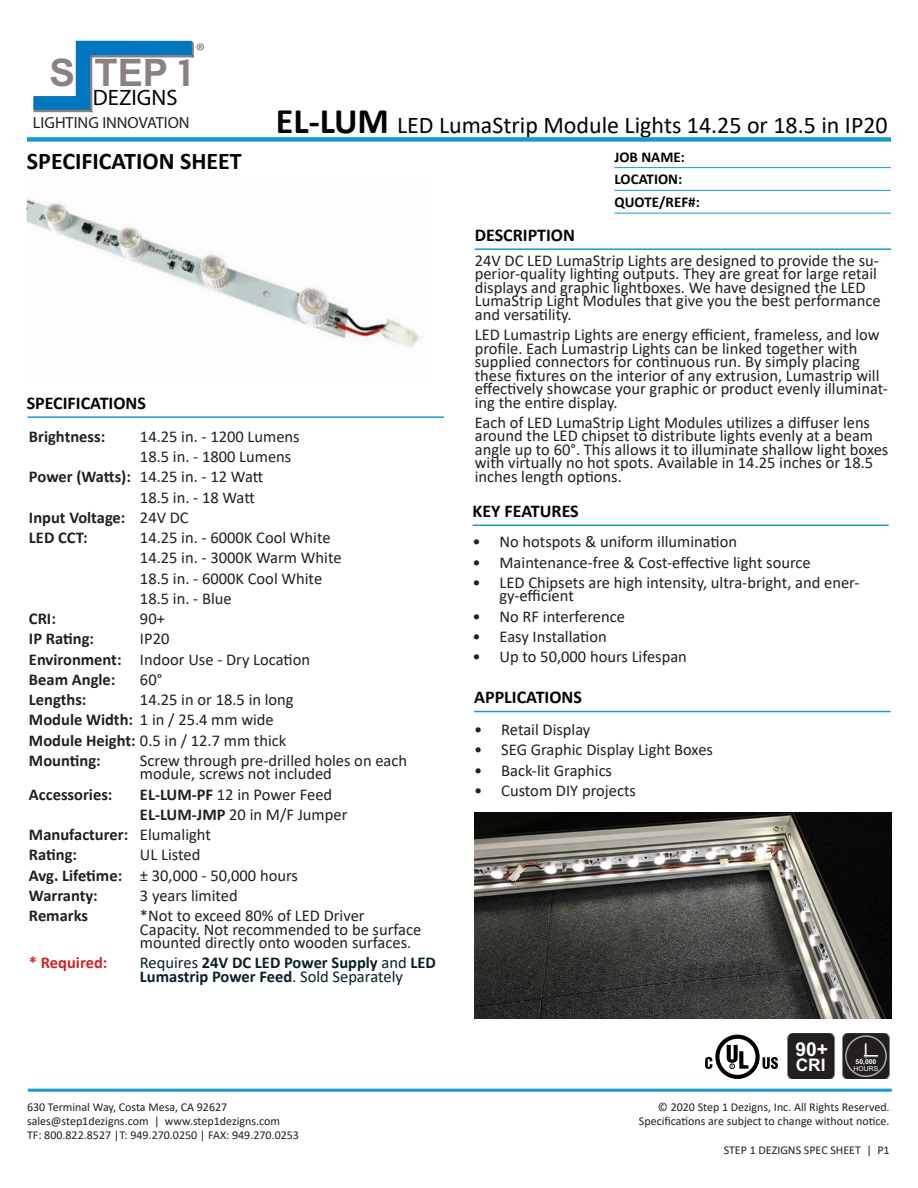
<style>
.page{position:relative;width:918px;height:1188px;background:#fff}
.page>*{position:absolute;margin:0;border:0;box-sizing:border-box;transform-origin:0 0}
.t1{font:700 37.95px "Arial";color:#8b8180}
.t2{font:24px "Calibri";color:#040503}
.t3{font:700 24px "Calibri";color:#040503}
.t4{font:22.35px "Avenir Next";color:#040503}
.t5{font:21.45px "Avenir Next";color:#6c6d70}
.t6{font:700 19.35px "Arial";color:#fff}
.t7{font:700 18px "Calibri";color:#040503}
.t8{font:700 17.4px "Arial";color:#fff}
.t9{font:16.5px/13.5px "Calibri";color:#231f20}
.t10{font:700 16.5px "Calibri";color:#231f20}
.t11{font:700 16.5px/13.5px "Calibri";color:#072127}
.t12{font:700 16.5px "Calibri";color:#d1232a}
.t13{font:16.05px "Avenir Next";color:#231f20}
.t14{font:700 15px "Calibri";color:#040503}
.t15{font:12px "Calibri";color:#231f20}
.t16{font:700 6.9px/7.2px "Arial";color:#fff}
.s1{font-family:"COUTURE"}
.s2{font-weight:700;font-size:36px}
.s3{font-weight:700}
.s4{font-weight:400}
</style>
<div class="page">
<div style="left:787px;top:1034px;width:48px;height:45px;background:#231f20"></div>
<svg style="left:842px;top:1034px;width:48px;height:45px;background:#393537"></svg>
<svg style="left:33px;top:41px;width:161px;height:72px"></svg>
<svg style="left:705px;top:1035px;width:73px;height:44px"></svg>
<img style="left:27px;top:198px;width:393px;height:150px">
<img style="left:474px;top:813px;width:418px;height:206px">
<hr style="left:28px;top:1089px;width:864px;height:3px;background:#1999d0">
<div style="left:27px;top:137px;width:864px;height:5px;background:#1999d0"></div>
<hr style="left:28px;top:416px;width:416px;height:2px;background:#1999d0">
<hr style="left:615px;top:167px;width:276px;height:1px;background:#1c99d0">
<hr style="left:615px;top:190px;width:276px;height:1px;background:#1c99d0">
<hr style="left:615px;top:213px;width:276px;height:1px;background:#1c99d0">
<hr style="left:474px;top:711px;width:416px;height:1px;background:#1999d0">
<hr style="left:473px;top:525px;width:416px;height:1px;background:#1999d0">
<hr style="left:475px;top:248px;width:416px;height:2px;background:#1999d0">
<p class="t1" style="left:50px;top:46px;width:142px">S TEP <span class="s1">1</span></p>
<p class="t4" style="left:93px;top:84px;width:86px">DEZIGNS</p>
<p class="t13" style="left:33px;top:113px;width:158px">LIGHTING INNOVATION</p>
<p class="t5" style="left:196px;top:38px;width:11px">®</p>
<p class="t3" style="left:27px;top:144px;width:216px">SPECIFICATION SHEET</p>
<p class="t2" style="left:276px;top:109px;width:613px"><span class="s2">EL-LUM</span> LED LumaStrip Module Lights 14.25 or 18.5 in IP20</p>
<p class="t7" style="left:475px;top:222px;width:102px">DESCRIPTION</p>
<p class="t14" style="left:615px;top:146px;width:72px">JOB NAME:</p>
<p class="t14" style="left:615px;top:169px;width:69px">LOCATION:</p>
<p class="t14" style="left:615px;top:192px;width:87px">QUOTE/REF#:</p>
<p class="t7" style="left:27px;top:390px;width:121px">SPECIFICATIONS</p>
<p class="t10" style="left:29px;top:425px;width:78px">Brightness:</p>
<p class="t9" style="left:140px;top:429px;width:161px">14.25 in. - 1200 Lumens</p>
<p class="t9" style="left:140px;top:449px;width:153px">18.5 in. - 1800 Lumens</p>
<p class="t9" style="left:29px;top:470px;width:236px"><span class="s3">Power (Watts):</span> 14.25 in. - 12 Watt</p>
<p class="t9" style="left:140px;top:490px;width:116px">18.5 in. - 18 Watt</p>
<p class="t10" style="left:29px;top:506px;width:161px">Input Voltage: <span class="s4">24V DC</span></p>
<p class="t10" style="left:29px;top:526px;width:60px">LED CCT:</p>
<p class="t9" style="left:140px;top:530px;width:192px">14.25 in. - 6000K Cool White</p>
<p class="t9" style="left:140px;top:551px;width:203px">14.25 in. - 3000K Warm White</p>
<p class="t9" style="left:140px;top:571px;width:184px">18.5 in. - 6000K Cool White</p>
<p class="t9" style="left:140px;top:591px;width:93px">18.5 in. - Blue</p>
<p class="t10" style="left:29px;top:607px;width:28px">CRI:</p>
<p class="t9" style="left:140px;top:611px;width:26px">90+</p>
<p class="t10" style="left:29px;top:627px;width:67px">IP Rating:</p>
<p class="t9" style="left:140px;top:632px;width:31px">IP20</p>
<p class="t9" style="left:29px;top:652px;width:283px"><span class="s3">Environment:</span> Indoor Use - Dry Location</p>
<p class="t10" style="left:29px;top:668px;width:88px">Beam Angle:</p>
<p class="t9" style="left:140px;top:672px;width:24px">60°</p>
<p class="t10" style="left:29px;top:688px;width:59px">Lengths:</p>
<p class="t9" style="left:140px;top:692px;width:155px">14.25 in or 18.5 in long</p>
<p class="t9" style="left:29px;top:713px;width:246px"><span class="s3">Module Width:</span> 1 in / 25.4 mm wide</p>
<p class="t9" style="left:29px;top:733px;width:259px"><span class="s3">Module Height:</span> 0.5 in / 12.7 mm thick</p>
<p class="t10" style="left:29px;top:749px;width:73px">Mounting:</p>
<p class="t9" style="left:140px;top:753px;width:269px">Screw through pre-drilled holes on each module, screws not included</p>
<p class="t10" style="left:29px;top:782px;width:85px">Accessories:</p>
<p class="t9" style="left:140px;top:787px;width:194px"><span class="s3">EL-LUM-PF</span> 12 in Power Feed</p>
<p class="t9" style="left:140px;top:807px;width:209px"><span class="s3">EL-LUM-JMP</span> 20 in M/F Jumper</p>
<p class="t10" style="left:29px;top:823px;width:183px">Manufacturer: <span class="s4">Elumalight</span></p>
<p class="t10" style="left:29px;top:843px;width:50px">Rating:</p>
<p class="t9" style="left:140px;top:848px;width:62px">UL Listed</p>
<p class="t9" style="left:29px;top:868px;width:271px"><span class="s3">Avg. Lifetime:</span> ± 30,000 - 50,000 hours</p>
<p class="t10" style="left:29px;top:884px;width:70px">Warranty:</p>
<p class="t9" style="left:140px;top:888px;width:99px">3 years limited</p>
<p class="t10" style="left:29px;top:904px;width:61px">Remarks</p>
<p class="t9" style="left:140px;top:908px;width:283px">*Not to exceed 80% of LED Driver<br>Capacity. Not recommended to be surface mounted directly onto wooden surfaces.</p>
<p class="t12" style="left:29px;top:951px;width:80px">* Required:</p>
<p class="t11" style="left:140px;top:956px;width:297px"><span class="s4">Requires</span> 24V DC LED Power Supply <span class="s4">and</span> LED<br>Lumastrip Power Feed<span class="s4">. Sold Separately</span></p>
<p class="t15" style="left:27px;top:1098px;width:202px">630 Terminal Way, Costa Mesa, CA 92627</p>
<p class="t15" style="left:27px;top:1113px;width:255px">sales@step1dezigns.com | www.step1dezigns.com</p>
<p class="t15" style="left:27px;top:1127px;width:274px">TF: 800.822.8527 |T: 949.270.0250 | FAX: 949.270.0253</p>
<p class="t9" style="left:475px;top:253px;width:407px">24V DC LED LumaStrip Lights are designed to provide the su&shy;perior-quality lighting outputs. They are great for large retail displays and graphic lightboxes. We have designed the LED LumaStrip Light Modules that give you the best performance and versatility.</p>
<p class="t9" style="left:475px;top:328px;width:415px">LED Lumastrip Lights are energy efficient, frameless, and low profile. Each Lumastrip Lights can be linked together with supplied connectors for continuous run. By simply placing these fixtures on the interior of any extrusion, Lumastrip will effectively showcase your graphic or product evenly illuminat&shy;ing the entire display.</p>
<p class="t9" style="left:475px;top:415px;width:415px">Each of LED LumaStrip Light Modules utilizes a diffuser lens around the LED chipset to distribute lights evenly at a beam angle up to 60°. This allows it to illuminate shallow light boxes with virtually no hot spots. Available in 14.25 inches or 18.5 inches length options.</p>
<p class="t7" style="left:473px;top:498px;width:108px">KEY FEATURES</p>
<p class="t9" style="left:473px;top:535px;width:266px">• No hotspots &amp; uniform illumination</p>
<p class="t9" style="left:473px;top:555px;width:340px">• Maintenance-free &amp; Cost-effective light source</p>
<p class="t9" style="left:500px;top:575px;width:362px;text-indent:-27px">• LED Chipsets are high intensity, ultra-bright, and ener&shy;gy-efficient</p>
<p class="t9" style="left:473px;top:609px;width:154px">• No RF interference</p>
<p class="t9" style="left:473px;top:629px;width:136px">• Easy Installation</p>
<p class="t9" style="left:473px;top:650px;width:216px">• Up to 50,000 hours Lifespan</p>
<p class="t7" style="left:474px;top:685px;width:109px">APPLICATIONS</p>
<p class="t9" style="left:474px;top:722px;width:118px">• Retail Display</p>
<p class="t9" style="left:474px;top:743px;width:240px">• SEG Graphic Display Light Boxes</p>
<p class="t9" style="left:474px;top:763px;width:139px">• Back-lit Graphics</p>
<p class="t9" style="left:474px;top:783px;width:163px">• Custom DIY projects</p>
<p class="t6" style="left:795px;top:1035px;width:34px">90+</p>
<p class="t8" style="left:796px;top:1053px;width:31px">CRI</p>
<p class="t16" style="left:854px;top:1058px;width:26px">50,000<br><span class="s4">HOURS</span></p>
<p class="t15" style="left:658px;top:1098px;width:233px">© 2020 Step 1 Dezigns, Inc. All Rights Reserved.</p>
<p class="t15" style="left:639px;top:1113px;width:252px">Specifications are subject to change without notice.</p>
<p class="t15" style="left:724px;top:1141px;width:167px">STEP 1 DEZIGNS SPEC SHEET | P1</p>
</div>
